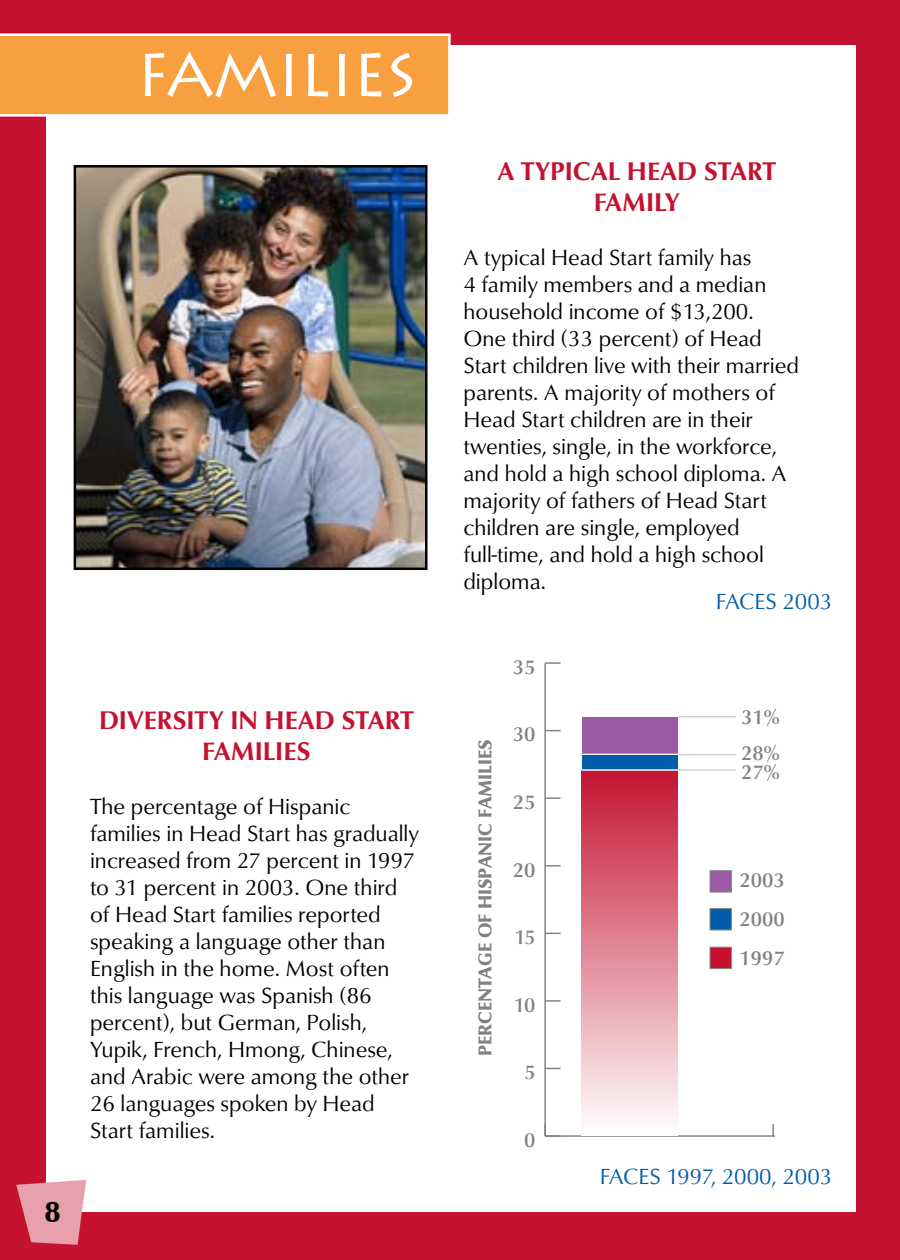
<style>
.page{position:relative;width:900px;height:1260px;background:#c41230}
.page>*{position:absolute;margin:0;border:0;box-sizing:border-box;transform-origin:0 0}
.t1{font:60px "Lithos Pro";letter-spacing:-.02em;color:#fff}
.t2{font:30px "URW Classico Blac";color:#000}
.t3{font:700 26.25px/31.5px "URW Classico T";color:#c41230;text-align:center}
.t4{font:22.5px/27px "URW Classico T";color:#000}
.t5{font:22.5px "URW Classico T";color:#005daa}
.t6{font:500 20.5px/39px "URW Classico";color:#808285;text-align:justify}
.t7{font:19px "URW Classico Blac";color:#808285}
</style>
<div class="page">
<div style="left:46px;top:45px;width:810px;height:1167px;background:#fff"></div>
<svg style="left:16px;top:1180px;width:70px;height:65px"></svg>
<img style="left:77px;top:168px;width:348px;height:399px">
<div style="left:74px;top:165px;width:354px;height:405px;border:2px solid #000"></div>
<div style="left:710px;top:870px;width:22px;height:22px;background:#9b5ba4;border:1px solid #808285"></div>
<div style="left:710px;top:908px;width:22px;height:22px;background:#005daa;border:1px solid #808285"></div>
<div style="left:710px;top:947px;width:22px;height:22px;background:#c41230;border:1px solid #808285"></div>
<hr style="left:545px;top:1135px;width:230px;height:2px;background:#808285">
<svg style="left:772px;top:1124px;width:2px;height:11px"></svg>
<hr style="left:544px;top:663px;width:2px;height:473px;background:#808285">
<svg style="left:544px;top:1124px;width:17px;height:13px"></svg>
<svg style="left:546px;top:1068px;width:15px;height:1px"></svg>
<svg style="left:546px;top:1000px;width:15px;height:2px"></svg>
<svg style="left:546px;top:933px;width:15px;height:1px"></svg>
<svg style="left:546px;top:865px;width:15px;height:2px"></svg>
<svg style="left:546px;top:797px;width:15px;height:2px"></svg>
<svg style="left:546px;top:730px;width:15px;height:1px"></svg>
<svg style="left:545px;top:662px;width:16px;height:2px"></svg>
<div style="left:582px;top:717px;width:96px;height:416px;background:#9b5ba4"></div>
<div style="left:582px;top:754px;width:96px;height:379px;background:#005daa"></div>
<div style="left:582px;top:769px;width:96px;height:366px;background:linear-gradient(to bottom,#c41331,#fffefe)"></div>
<hr style="left:581px;top:769px;width:102px;height:2px;background:#fff">
<hr style="left:578px;top:753px;width:103px;height:2px;background:#fff">
<hr style="left:679px;top:769px;width:56px;height:2px;background:#d1d3d4">
<hr style="left:679px;top:754px;width:56px;height:1px;background:#d1d3d4">
<hr style="left:679px;top:716px;width:56px;height:1px;background:#d1d3d4">
<svg style="left:0;top:33px;width:451px;height:84px;background:#f8a54d"></svg>
<p class="t1" style="left:136px;top:41px;width:282px">FAMILIES</p>
<p class="t2" style="left:44px;top:1193px;width:18px">8</p>
<p class="t3" style="left:99px;top:704px;width:316px">DIVE RSITY IN HEAD START<br>FAMILIES</p>
<p class="t4" style="left:90px;top:793px;width:330px">The percentage of Hispanic families in Head Start has gradually increased from 27 percent in 1997 to 31 percent in 2003. One third of Head Start families reported speaking a language other than<br>English in the home. Most often this language was Spanish (86 percent), but German, Polish,<br>Yupik, French, Hmong, Chinese, and Arabic were among the other<br>26 languages spoken by Head<br>Start families.</p>
<p class="t3" style="left:497px;top:155px;width:280px">A TYPICAL HEAD START<br>FAM ILY</p>
<p class="t4" style="left:463px;top:244px;width:337px">A typical Head Start family has<br>4 family members and a median household income of $13,200.<br>One third (33 percent) of Head<br>Start children live with their married parents. A majority of mothers of<br>Head Start children are in their twenties, single, in the workforce, and hold a high school diploma. A majority of fathers of Head Start children are single, employed full-time, and hold a high school diploma.</p>
<p class="t5" style="left:716px;top:588px;width:118px">FACES 2003</p>
<p class="t7" style="left:473px;top:1056px;width:318px;rotate:-90deg">PERCENTAGE OF HISPANIC FAMILIES</p>
<p class="t6" style="left:513px;top:648px;width:24px">35</p>
<p class="t6" style="left:513px;top:715px;width:24px">30</p>
<p class="t6" style="left:513px;top:783px;width:24px">25</p>
<p class="t6" style="left:513px;top:850px;width:24px">20</p>
<p class="t6" style="left:514px;top:918px;width:23px">15</p>
<p class="t6" style="left:514px;top:985px;width:23px">10</p>
<p class="t6" style="left:524px;top:1053px;width:13px">5</p>
<p class="t6" style="left:524px;top:1121px;width:13px">0</p>
<p class="t6" style="left:741px;top:697px;width:40px">31%</p>
<p class="t6" style="left:741px;top:733px;width:40px">28%</p>
<p class="t6" style="left:741px;top:753px;width:40px">27%</p>
<p class="t6" style="left:740px;top:861px;width:47px">2003<br>2000<br>1997</p>
<p class="t5" style="left:600px;top:1163px;width:234px">FACES 1997, 2000, 2003</p>
</div>
